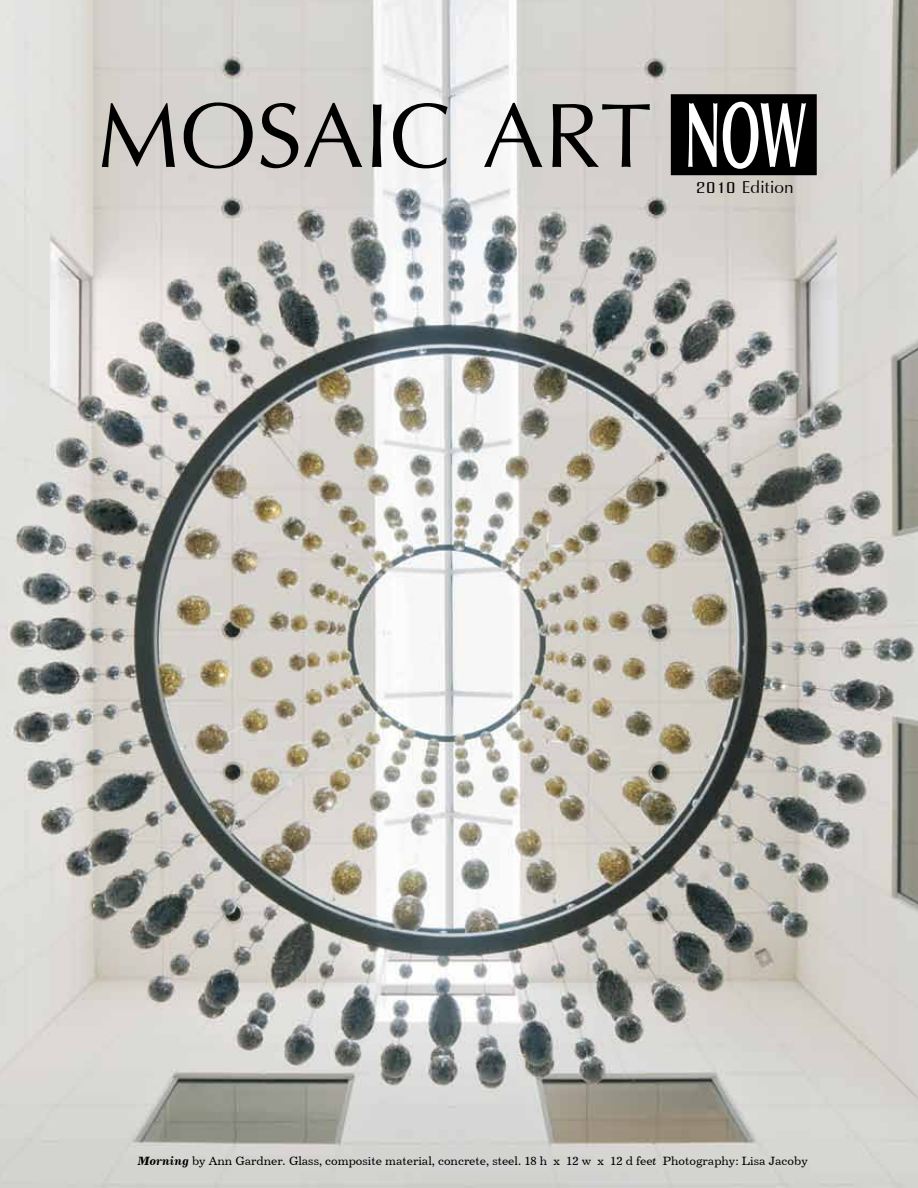
<style>
.page{position:relative;width:918px;height:1188px;background:#fff}
.page>*{position:absolute;margin:0;border:0;box-sizing:border-box;transform-origin:0 0}
.t1{font:144px "Iris UPC";color:#000}
.t2{font:27px "Iris UPC";color:#000}
.t3{font:12px "Century 731 BT Roman A";color:#000}
.s1{font-family:"Iris UPC Bold";color:#fff}
.s2{font-family:"Century 731 BT Bold Italic A"}
.s3{font-family:"Century 731 BT Italic A"}
</style>
<div class="page">
<img style="left:0;top:0;width:918px;height:1187px">
<div style="left:672px;top:95px;width:144px;height:79px;background:#000"></div>
<div style="left:671px;top:94px;width:146px;height:81px;border:2px solid #000"></div>
<h1 class="t1" style="left:98px;top:30px;width:711px">MOSAIC ART <span class="s1">NOW</span></h1>
<h2 class="t2" style="left:696px;top:167px;width:99px">2010 Edition</h2>
<p class="t3" style="left:138px;top:1154px;width:672px"><span class="s2">Morning</span> by Ann Gardner<span class="s3">.</span> Glass, composite material, concrete, steel. 18 h x 12 w x 12 d fee<span class="s3">t</span> Photography: Lisa Jacoby</p>
</div>
